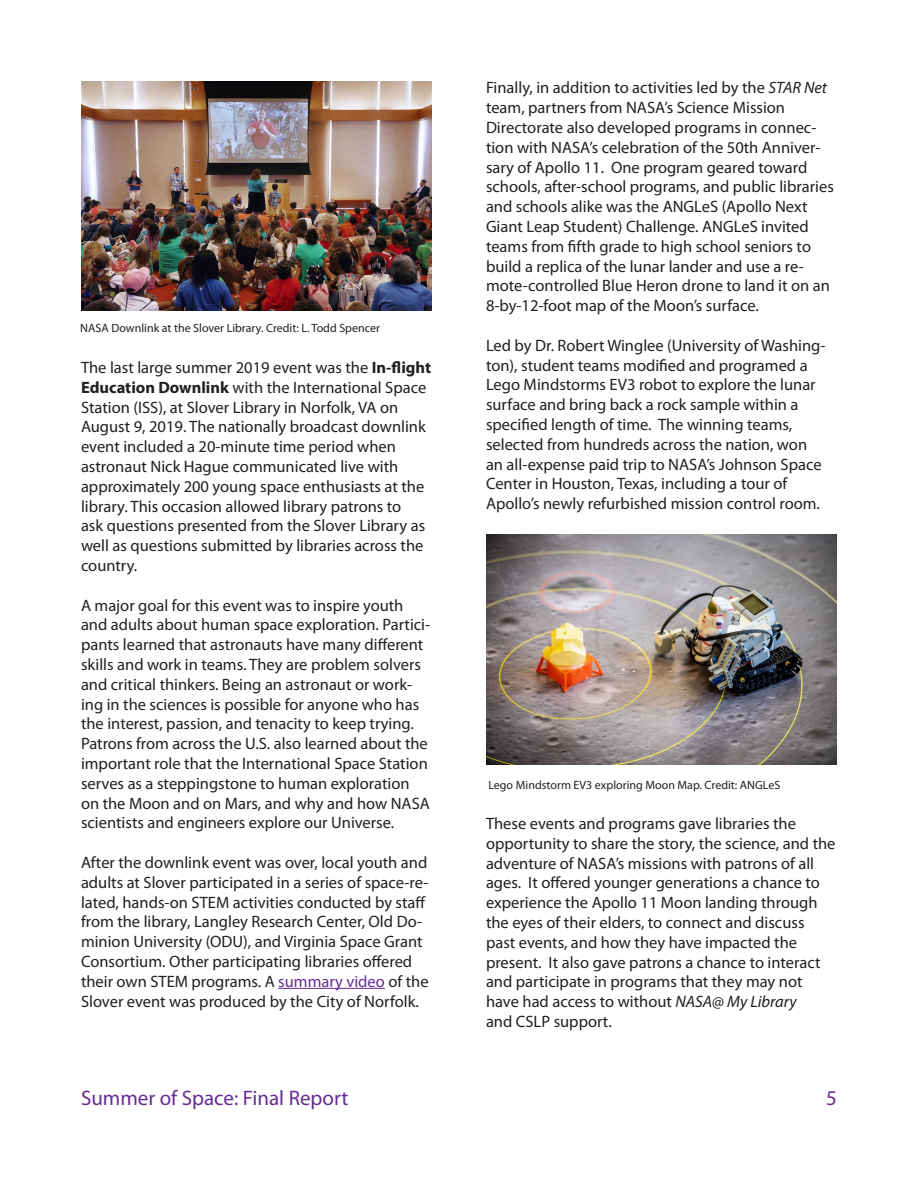
<style>
.page{position:relative;width:918px;height:1188px;background:#fff}
.page>*{position:absolute;margin:0;border:0;box-sizing:border-box;transform-origin:0 0}
.t1{font:21px "Myriad Pro";color:#652d91}
.Paragraph{font:16.5px/19.8px "Myriad Pro";color:#231f20}
.t2{font:12px "Myriad Pro";color:#231f20}
.s1{font-weight:700}
.s2{color:#652d91}
.s3{font-style:italic}
</style>
<div class="page">
<hr style="left:278px;top:988px;width:107px;height:1px;background:#652d91">
<img style="left:81px;top:81px;width:350px;height:229px">
<img style="left:486px;top:535px;width:351px;height:229px">
<p class="t2" style="left:80px;top:321px;width:301px">NASA Downlink at the Slover Library. Credit: L. Todd Spencer</p>
<p class="Paragraph" style="left:81px;top:357px;width:352px">The last large summer 2019 event was the <span class="s1">In-flight Education Downlink</span> with the International Space Station (ISS), at Slover Library in Norfolk, VA on August 9, 2019. The nationally broadcast downlink event included a 20-minute time period when astronaut Nick Hague communicated live with approximately 200 young space enthusiasts at the library. This occasion allowed library patrons to<br>ask questions presented from the Slover Library as well as questions submitted by libraries across the country.</p>
<p class="Paragraph" style="left:81px;top:595px;width:351px">A major goal for this event was to inspire youth and adults about human space exploration. Partici&shy;pants learned that astronauts have many different skills and work in teams. They are problem solvers and critical thinkers. Being an astronaut or work&shy;ing in the sciences is possible for anyone who has the interest, passion, and tenacity to keep trying.<br>Patrons from across the U.S. also learned about the important role that the International Space Station serves as a steppingstone to human exploration on the Moon and on Mars, and why and how NASA scientists and engineers explore our Universe.</p>
<p class="Paragraph" style="left:81px;top:852px;width:349px">After the downlink event was over, local youth and adults at Slover participated in a series of space-re&shy;lated, hands-on STEM activities conducted by staff from the library, Langley Research Center, Old Do&shy;minion University (ODU), and Virginia Space Grant Consortium. Other participating libraries offered their own STEM programs. A <span class="s2">summary video</span> of the Slover event was produced by the City of Norfolk.</p>
<p class="Paragraph" style="left:486px;top:78px;width:349px">Finally, in addition to activities led by the <span class="s3">STAR Net </span>team, partners from NASA’s Science Mission Directorate also developed programs in connec&shy;tion with NASA’s celebration of the 50th Anniver&shy;sary of Apollo 11. One program geared toward schools, after-school programs, and public libraries and schools alike was the ANGLeS (Apollo Next Giant Leap Student) Challenge. ANGLeS invited teams from fifth grade to high school seniors to build a replica of the lunar lander and use a re&shy;mote-controlled Blue Heron drone to land it on an 8-by-12-foot map of the Moon’s surface.</p>
<p class="Paragraph" style="left:486px;top:335px;width:341px">Led by Dr. Robert Winglee (University of Washing&shy;ton), student teams modified and programed a Lego Mindstorms EV3 robot to explore the lunar surface and bring back a rock sample within a specified length of time. The winning teams, selected from hundreds across the nation, won an all-expense paid trip to NASA’s Johnson Space Center in Houston, Texas, including a tour of Apollo’s newly refurbished mission control room.</p>
<p class="t2" style="left:488px;top:777px;width:293px">Lego Mindstorm EV3 exploring Moon Map. Credit: ANGLeS</p>
<p class="Paragraph" style="left:486px;top:813px;width:351px">These events and programs gave libraries the opportunity to share the story, the science, and the adventure of NASA’s missions with patrons of all ages. It offered younger generations a chance to experience the Apollo 11 Moon landing through the eyes of their elders, to connect and discuss past events, and how they have impacted the present. It also gave patrons a chance to interact and participate in programs that they may not have had access to without <span class="s3">NASA@ My Library<br></span>and CSLP support.</p>
<p class="t1" style="left:81px;top:1085px;width:269px">Summer of Space: Final Report</p>
<p class="t1" style="left:826px;top:1085px;width:12px">5</p>
</div>
